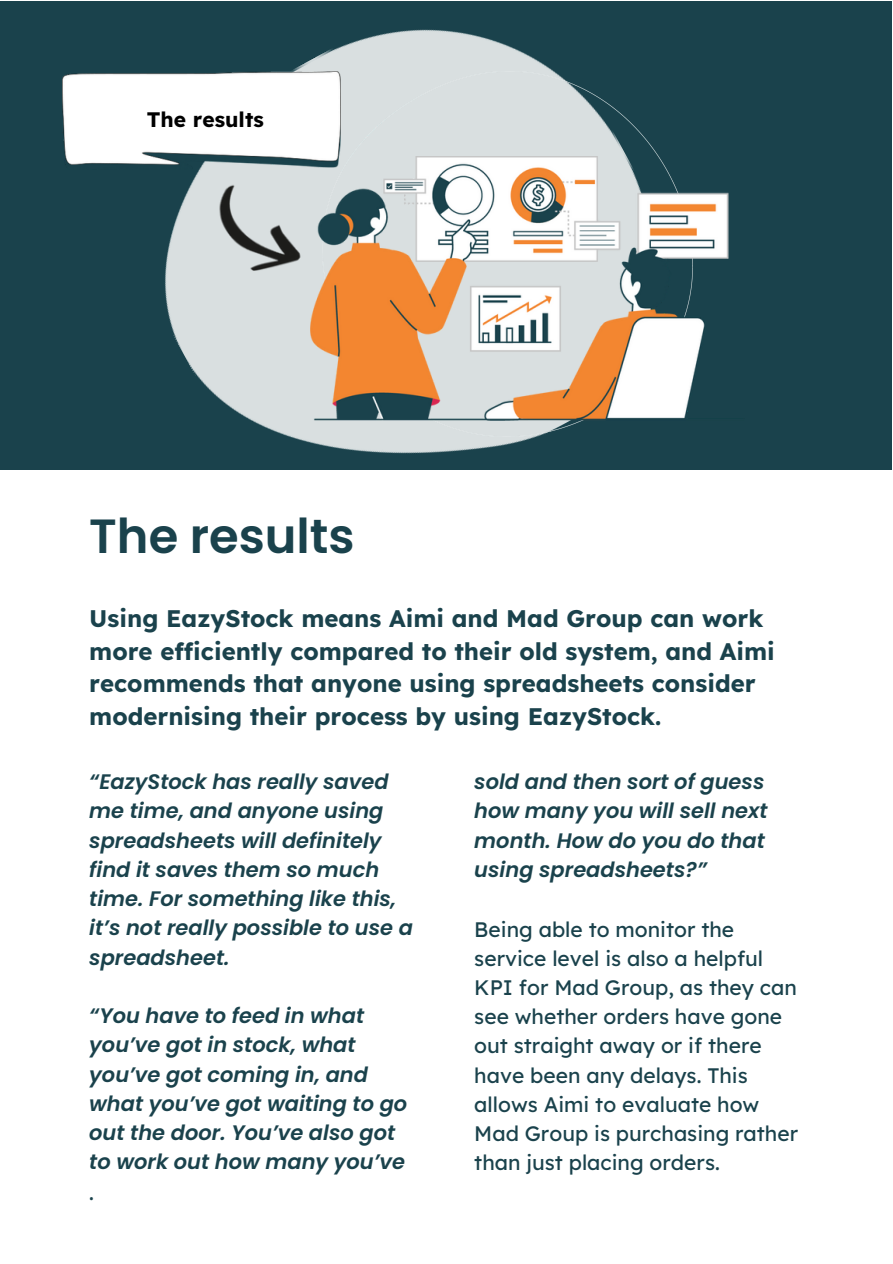
<style>
.page{position:relative;width:893px;height:1264px;background:#fff}
.page>*{position:absolute;margin:0;border:0;box-sizing:border-box;transform-origin:0 0}
.t1{font:600 48px "Poppins";color:#1a424c}
.t2{font:700 24px/32.5px "Lexend";color:#1a424c}
.t3{font:italic 600 21px/29.2px "Poppins";color:#1a424c}
.t4{font:21px/29.2px "Lexend";color:#1a424c}
.t5{font:700 21px "Lexend";color:#000}
</style>
<div class="page">
<div style="left:0;top:1px;width:891px;height:468px;background:#1a424c"></div>
<img style="left:89px;top:29px;width:635px;height:441px">
<img style="left:63px;top:72px;width:259px;height:98px">
<img style="left:322px;top:72px;width:370px;height:364px">
<img style="left:310px;top:157px;width:419px;height:263px">
<img style="left:196px;top:183px;width:115px;height:105px">
<p class="t5" style="left:147px;top:106px;width:118px">The results</p>
<h1 class="t1" style="left:89px;top:502px;width:267px">The results</h1>
<p class="t2" style="left:89px;top:602px;width:687px">Using EazyStock means Aimi and Mad Group can work more efficiently compared to their old system, and Aimi recommends that anyone using spreadsheets consider modernising their process by using EazyStock.</p>
<p class="t3" style="left:89px;top:767px;width:325px">“EazyStock has really saved me time, and anyone using spreadsheets will definitely find it saves them so much time. For something like this, it’s not really possible to use a spreadsheet.</p>
<p class="t3" style="left:89px;top:1001px;width:319px">“You have to feed in what you’ve got in stock, what you’ve got coming in, and what you’ve got waiting to go out the door. You’ve also got to work out how many you’ve</p>
<p class="t4" style="left:89px;top:1177px;width:6px">.</p>
<p class="t3" style="left:474px;top:767px;width:295px">sold and then sort of guess how many you will sell next month. How do you do that using spreadsheets?”</p>
<p class="t4" style="left:474px;top:914px;width:325px">Being able to monitor the service level is also a helpful<br>KPI for Mad Group, as they can see whether orders have gone out straight away or if there have been any delays. This allows Aimi to evaluate how<br>Mad Group is purchasing rather than just placing orders.</p>
</div>
